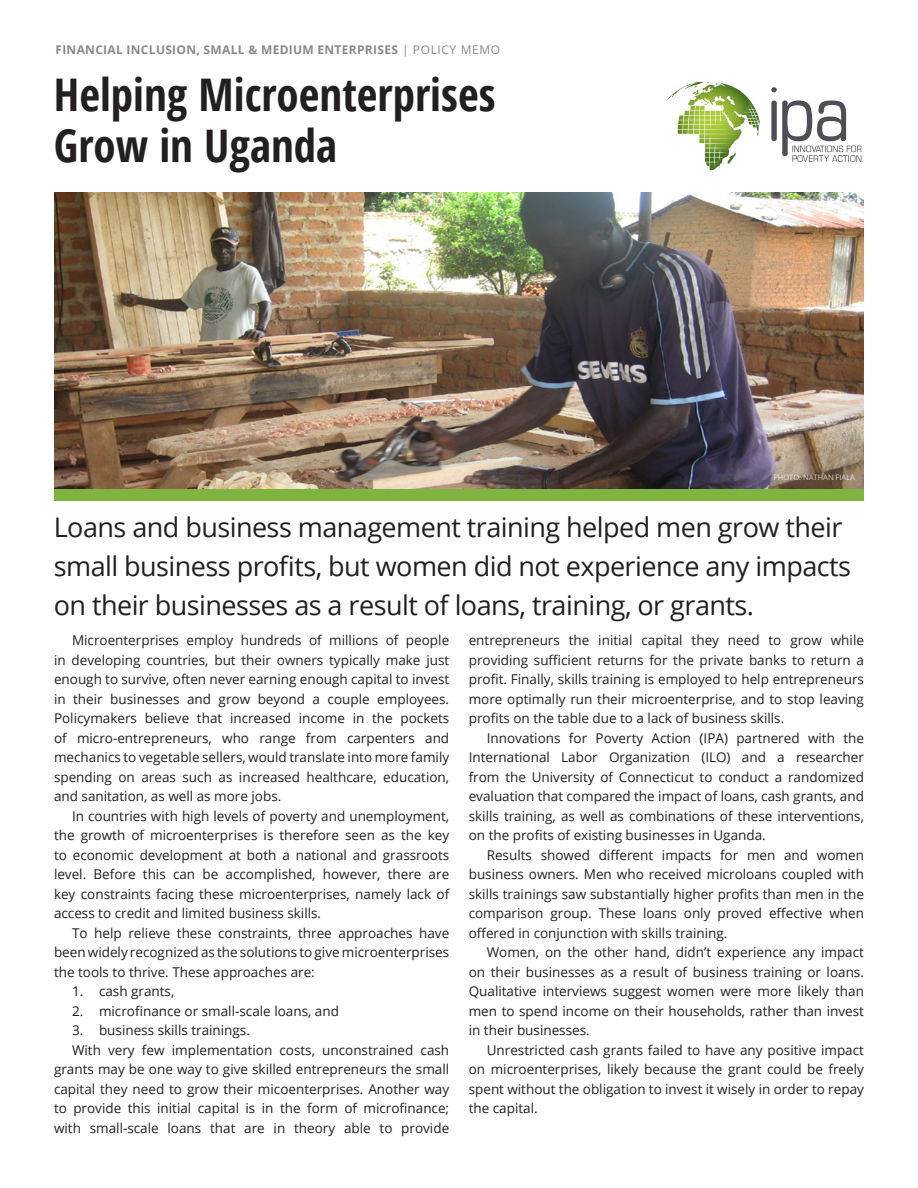
<style>
.page{position:relative;width:918px;height:1188px;background:#fff}
.page>*{position:absolute;margin:0;border:0;box-sizing:border-box;transform-origin:0 0}
.t1{font:700 condensed 45px/51px "Open Sans";color:#231f20}
.Lead{font:27px/39px "Open Sans";letter-spacing:-.02em;color:#231f20}
.Columns_Body{font:13.5px/19.5px "Open Sans";color:#231f20;text-align:justify}
.bullets_copy_2{font:700 12px "Open Sans";letter-spacing:.025em;color:#87898c}
.t2{font:7.5px "Open Sans";color:#fff}
.s1{font-weight:400}
</style>
<div class="page">
<img style="left:54px;top:192px;width:810px;height:297px">
<svg style="left:771px;top:87px;width:90px;height:75px"></svg>
<svg style="left:685px;top:82px;width:40px;height:11px"></svg>
<div style="left:54px;top:489px;width:810px;height:12px;background:#7fb440"></div>
<p class="bullets_copy_2" style="left:56px;top:41px;width:446px">FINANCIAL INCLUSION, SMALL &amp; MEDIUM ENTERPRISES <span class="s1">| POLICY MEMO</span></p>
<p class="t1" style="left:54px;top:68px;width:443px">Helping Microenterprises<br>Grow in Uganda</p>
<p class="t2" style="left:773px;top:472px;width:83px">PHOTO: NATHAN FIALA</p>
<p class="Lead" style="left:54px;top:507px;width:799px">Loans and business management training helped men grow their small business profits, but women did not experience any impacts on their businesses as a result of loans, training, or grants.</p>
<p class="Columns_Body" style="left:54px;top:630px;width:397px;text-indent:18px">Microenterprises employ hundreds of millions of people in developing countries, but their owners typically make just enough to survive, often never earning enough capital to invest in their businesses and grow beyond a couple employees.<br>Policymakers believe that increased income in the pockets of micro-entrepreneurs, who range from carpenters and mechanics to vegetable sellers, would translate into more family spending on areas such as increased healthcare, education, and sanitation, as well as more jobs.</p>
<p class="Columns_Body" style="left:54px;top:806px;width:397px;text-indent:18px">In countries with high levels of poverty and unemployment, the growth of microenterprises is therefore seen as the key to economic development at both a national and grassroots level. Before this can be accomplished, however, there are key constraints facing these microenterprises, namely lack of access to credit and limited business skills.</p>
<p class="Columns_Body" style="left:54px;top:923px;width:397px;text-indent:18px">To help relieve these constraints, three approaches have been widely recognized as the solutions to give microenterprises the tools to thrive. These approaches are:</p>
<p class="Columns_Body" style="left:72px;top:981px;width:104px">1. cash grants,</p>
<p class="Columns_Body" style="left:72px;top:1001px;width:269px">2. microfinance or small-scale loans, and</p>
<p class="Columns_Body" style="left:72px;top:1020px;width:180px">3. business skills trainings.</p>
<p class="Columns_Body" style="left:54px;top:1040px;width:397px;text-indent:18px">With very few implementation costs, unconstrained cash grants may be one way to give skilled entrepreneurs the small capital they need to grow their micoenterprises. Another way to provide this initial capital is in the form of microfinance; with small-scale loans that are in theory able to provide</p>
<p class="Columns_Body" style="left:469px;top:630px;width:397px">entrepreneurs the initial capital they need to grow while providing sufficient returns for the private banks to return a profit. Finally, skills training is employed to help entrepreneurs more optimally run their microenterprise, and to stop leaving profits on the table due to a lack of business skills.</p>
<p class="Columns_Body" style="left:469px;top:728px;width:397px;text-indent:18px">Innovations for Poverty Action (IPA) partnered with the International Labor Organization (ILO) and a researcher from the University of Connecticut to conduct a randomized evaluation that compared the impact of loans, cash grants, and skills training, as well as combinations of these interventions, on the profits of existing businesses in Uganda.</p>
<p class="Columns_Body" style="left:469px;top:845px;width:397px;text-indent:18px">Results showed different impacts for men and women business owners. Men who received microloans coupled with skills trainings saw substantially higher profits than men in the comparison group. These loans only proved effective when offered in conjunction with skills training.</p>
<p class="Columns_Body" style="left:469px;top:942px;width:397px;text-indent:18px">Women, on the other hand, didn’t experience any impact on their businesses as a result of business training or loans.<br>Qualitative interviews suggest women were more likely than men to spend income on their households, rather than invest in their businesses.</p>
<p class="Columns_Body" style="left:469px;top:1040px;width:397px;text-indent:18px">Unrestricted cash grants failed to have any positive impact on microenterprises, likely because the grant could be freely spent without the obligation to invest it wisely in order to repay the capital.</p>
</div>
